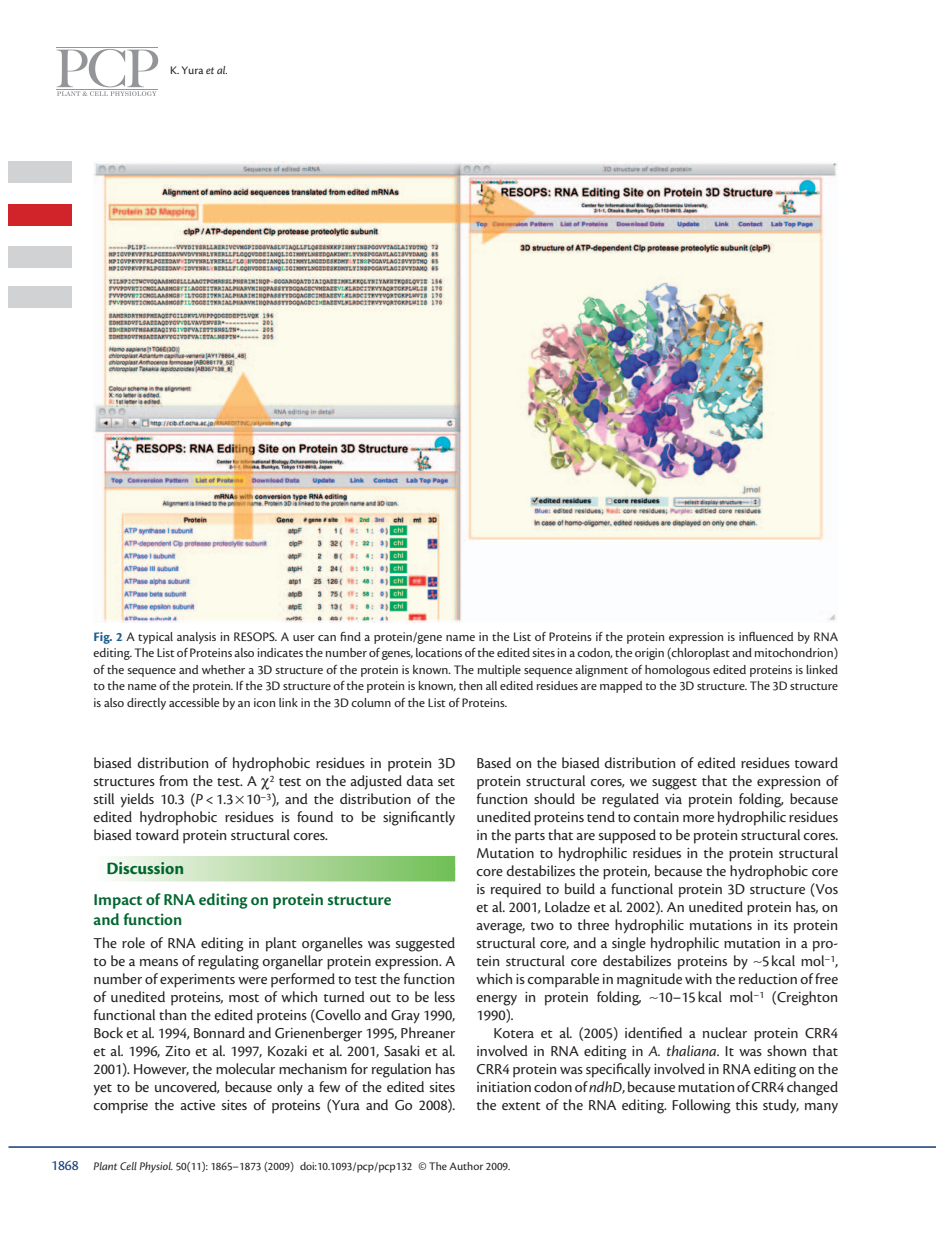
<style>
.page{position:relative;width:936px;height:1242px;background:#fff}
.page>*{position:absolute;margin:0;border:0;box-sizing:border-box;transform-origin:0 0}
.t1{font:700 18px "Cronos L";color:#00652e}
.t2{font:600 17.25px/19.5px "Cronos L";color:#00652e}
.t3{font:15.75px/18px "Cronos L";color:#231f20;text-align:justify}
.t4{font:13.5px/16.5px "Cronos L";color:#231f20;text-align:justify}
.t5{font:12px "Cronos L";color:#231f20}
.s1{font-style:italic}
.s2{font-weight:700;color:#1b5d8d}
.s3{font-size:15px;color:#13397a}
</style>
<div class="page">
<div style="left:9px;top:162px;width:63px;height:21px;background:#d1d2d4"></div>
<div style="left:9px;top:204px;width:63px;height:21px;background:#d1232a"></div>
<div style="left:9px;top:247px;width:63px;height:21px;background:#d1d2d4"></div>
<div style="left:9px;top:286px;width:63px;height:22px;background:#d1d2d4"></div>
<svg style="left:113px;top:856px;width:342px;height:12px;background:#b2daa2"></svg>
<svg style="left:113px;top:868px;width:342px;height:13px;background:#b2daa2"></svg>
<img style="left:94px;top:162px;width:743px;height:460px">
<hr style="left:9px;top:1146px;width:926px;height:1px;background:#13397a">
<svg style="left:56px;top:49px;width:102px;height:47px"></svg>
<hr style="left:56px;top:89px;width:102px;height:1px;background:#939598">
<hr style="left:56px;top:47px;width:102px;height:1px;background:#939598">
<p class="t5" style="left:170px;top:66px;width:59px">K. Yura <span class="s1">et al.</span></p>
<p class="t4" style="left:94px;top:629px;width:746px"><span class="s2">Fig. 2</span> A typical analysis in RESOPS. A user can find a protein/gene name in the List of Proteins if the protein expression is influenced by RNA editing. The List of Proteins also indicates the number of genes, locations of the edited sites in a codon, the origin (chloroplast and mitochondrion) of the sequence and whether a 3D structure of the protein is known. The multiple sequence alignment of homologous edited proteins is linked to the name of the protein. If the 3D structure of the protein is known, then all edited residues are mapped to the 3D structure. The 3D structure is also directly accessible by an icon link in the 3D column of the List of Proteins.</p>
<p class="t3" style="left:94px;top:755px;width:363px">biased distribution of hydrophobic residues in protein 3D structures from the test. A <sup>2</sup> test on the adjusted data set still yields 10.3 ( <span class="s1">P</span> &lt; 1.3 10 <sup>−3</sup> ), and the distribution of the edited hydrophobic residues is found to be significantly biased toward protein structural cores.</p>
<p class="t1" style="left:106px;top:861px;width:79px">Discussion</p>
<p class="t2" style="left:94px;top:891px;width:299px">Impact of RNA editing on protein structure and function</p>
<p class="t3" style="left:94px;top:935px;width:363px">The role of RNA editing in plant organelles was suggested to be a means of regulating organellar protein expression. A number of experiments were performed to test the function of unedited proteins, most of which turned out to be less functional than the edited proteins ( Covello and Gray 1990 , Bock et al. 1994 , Bonnard and Grienenberger 1995 , Phreaner et al. 1996 , Zito et al. 1997 , Kozaki et al. 2001 , Sasaki et al.<br>2001 ). However, the molecular mechanism for regulation has yet to be uncovered, because only a few of the edited sites comprise the active sites of proteins ( Yura and Go 2008 ).</p>
<p class="t3" style="left:476px;top:755px;width:363px">Based on the biased distribution of edited residues toward protein structural cores, we suggest that the expression of function should be regulated via protein folding, because unedited proteins tend to contain more hydrophilic residues in the parts that are supposed to be protein structural cores.<br>Mutation to hydrophilic residues in the protein structural core destabilizes the protein, because the hydrophobic core is required to build a functional protein 3D structure ( Vos et al. 2001 , Loladze et al. 2002 ). An unedited protein has, on average, two to three hydrophilic mutations in its protein structural core, and a single hydrophilic mutation in a pro&shy;tein structural core destabilizes proteins by ∼5 kcal mol <sup>−1</sup> , which is comparable in magnitude with the reduction of free energy in protein folding, ∼10–15 kcal mol <sup>−1</sup> ( Creighton 1990 ).</p>
<p class="t3" style="left:476px;top:1025px;width:363px;text-indent:17px">Kotera et al. (2005) identified a nuclear protein CRR4 involved in RNA editing in <span class="s1">A. thaliana</span> . It was shown that CRR4 protein was specifically involved in RNA editing on the initiation codon of <span class="s1">ndhD</span> , because mutation of CRR4 changed the extent of the RNA editing. Following this study, many</p>
<p class="t5" style="left:51px;top:1161px;width:460px"><span class="s3">1868</span> <span class="s1">Plant Cell Physiol.</span> 50(11): 1865–1873 (2009) doi:10.1093/pcp/pcp132 © The Author 2009.</p>
</div>
